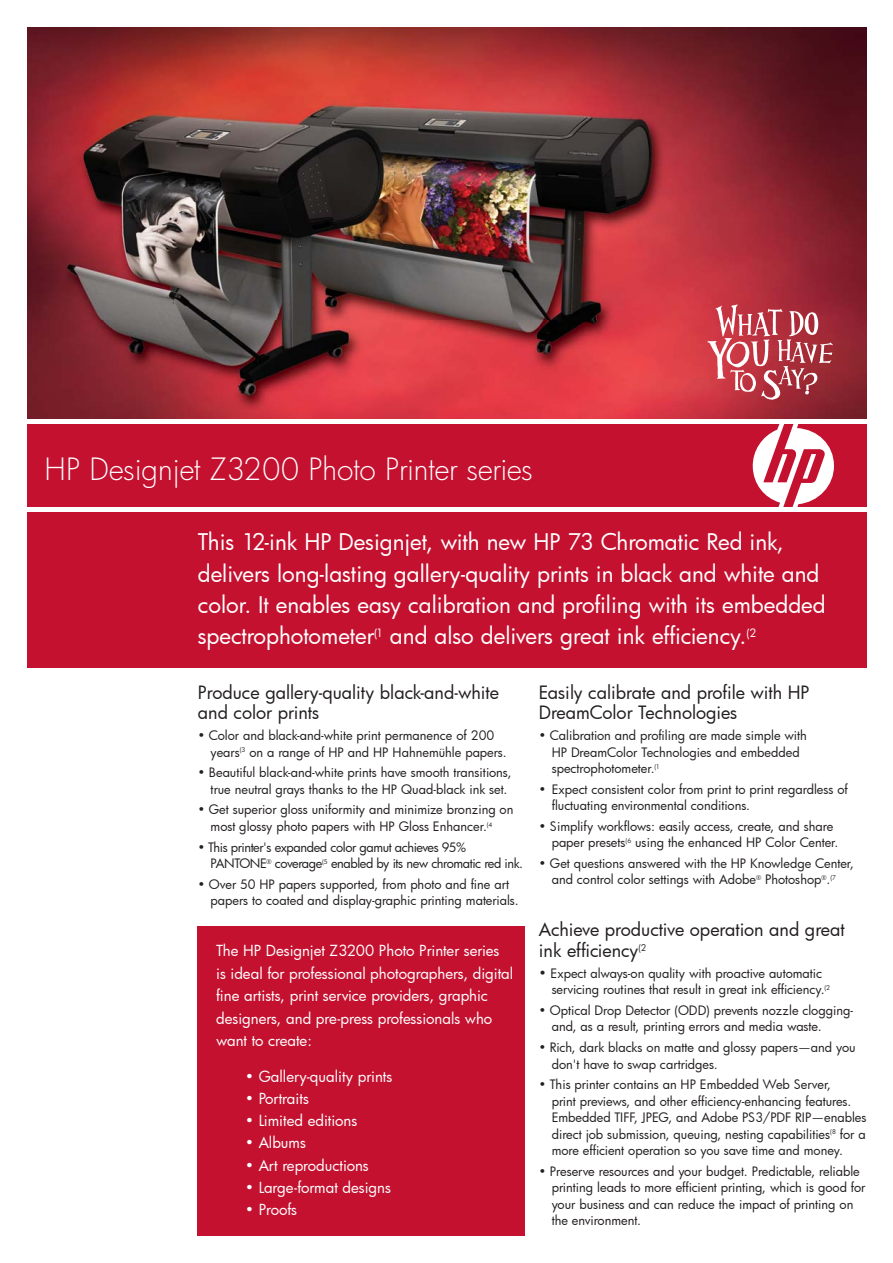
<style>
.page{position:relative;width:893px;height:1263px;background:#fff}
.page>*{position:absolute;margin:0;border:0;box-sizing:border-box;transform-origin:0 0}
.t1{font:300 29.85px "HP Futura";letter-spacing:-.005em;color:#fff}
.t2{font:22.35px/31.3px "Futura Bk";color:#fff}
.t3{font:18px/20.9px "Futura Bk";color:#231f20}
.t4{font:15px/22.4px "Futura Bk";color:#fff}
.t5{font:12.75px/16.5px "Futura Bk";color:#231f20}
.t6{font:12.75px/16.5px "Futura Bk";letter-spacing:-.03em;color:#231f20}
.s1{font-family:"Futura Hv"}
.s2{font-family:"Futura Hv";font-size:13.5px}
</style>
<div class="page">
<div style="left:197px;top:926px;width:328px;height:310px;background:#c41130"></div>
<div style="left:27px;top:512px;width:840px;height:156px;background:#c41130"></div>
<div style="left:27px;top:424px;width:840px;height:83px;background:#c41130"></div>
<svg style="left:753px;top:424px;width:81px;height:83px"></svg>
<img style="left:27px;top:28px;width:840px;height:391px">
<svg style="left:707px;top:305px;width:126px;height:95px;background:#c35b64"></svg>
<h1 class="t1" style="left:45px;top:455px;width:490px">HP Designjet Z3200 Photo Printer series</h1>
<p class="t2" style="left:198px;top:526px;width:630px">This 12-ink HP Designjet, with new HP 73 Chromatic Red ink, delivers long-lasting gallery-quality prints in black and white and color. It enables easy calibration and profiling with its embedded spectrophotometer<sup>(1</sup> and also delivers great ink efficiency.<sup>(2</sup></p>
<h3 class="t3" style="left:198px;top:681px;width:303px">Produce gallery-quality black-and-white and color prints</h3>
<p class="t5" style="left:211px;top:727px;width:297px;text-indent:-13px"><span class="s1">•</span> Color and black-and-white print permanence of 200 years<sup>(3</sup> on a range of HP and HP Hahnemühle papers.</p>
<p class="t5" style="left:211px;top:764px;width:303px;text-indent:-13px"><span class="s1">•</span> Beautiful black-and-white prints have smooth transitions, true neutral grays thanks to the HP Quad-black ink set.</p>
<p class="t5" style="left:211px;top:801px;width:304px;text-indent:-13px"><span class="s1">•</span> Get superior gloss uniformity and minimize bronzing on most glossy photo papers with HP Gloss Enhancer.<sup>(4</sup></p>
<p class="t6" style="left:211px;top:838px;width:314px;text-indent:-13px"><span class="s1">•</span> This printer's expanded color gamut achieves 95%<br>PANTONE<sup>®</sup> coverage<sup>(5</sup> enabled by its new chromatic red ink.</p>
<p class="t5" style="left:211px;top:875px;width:309px;text-indent:-13px"><span class="s1">•</span> Over 50 HP papers supported, from photo and fine art papers to coated and display-graphic printing materials.</p>
<p class="t4" style="left:216px;top:939px;width:299px">The HP Designjet Z3200 Photo Printer series<br>is ideal for professional photographers, digital fine artists, print service providers, graphic designers, and pre-press professionals who want to create:</p>
<p class="t4" style="left:245px;top:1065px;width:149px">• Gallery-quality prints</p>
<p class="t4" style="left:245px;top:1087px;width:65px">• Portraits</p>
<p class="t4" style="left:245px;top:1109px;width:114px">• Limited editions</p>
<p class="t4" style="left:245px;top:1131px;width:62px">• Albums</p>
<p class="t4" style="left:245px;top:1154px;width:125px">• Art reproductions</p>
<p class="t4" style="left:245px;top:1176px;width:147px">• Large-format designs</p>
<p class="t4" style="left:245px;top:1198px;width:54px">• Proofs</p>
<h3 class="t3" style="left:539px;top:681px;width:272px">Easily calibrate and profile with HP<br>DreamColor Technologies</h3>
<p class="t5" style="left:552px;top:727px;width:257px;text-indent:-13px"><span class="s1">•</span> Calibration and profiling are made simple with<br>HP DreamColor Technologies and embedded spectrophotometer.<sup>(1</sup></p>
<p class="t5" style="left:552px;top:781px;width:298px;text-indent:-13px"><span class="s1">•</span> Expect consistent color from print to print regardless of fluctuating environmental conditions.</p>
<p class="t5" style="left:552px;top:818px;width:288px;text-indent:-13px"><span class="s1">•</span> Simplify workflows: easily access, create, and share paper presets<sup>(6</sup> using the enhanced HP Color Center.</p>
<p class="t5" style="left:539px;top:855px;width:317px;text-align:center"><span class="s1">•</span> Get questions answered with the HP Knowledge Center, and control color settings with Adobe<sup>®</sup> Photoshop<sup>®</sup>.<sup>(7</sup></p>
<h3 class="t3" style="left:539px;top:919px;width:307px">Achieve productive operation and great ink efficiency<sup>(2</sup></h3>
<p class="t5" style="left:552px;top:965px;width:280px;text-indent:-13px"><span class="s2">•</span> Expect always-on quality with proactive automatic servicing routines that result in great ink efficiency.<sup>(2</sup></p>
<p class="t5" style="left:552px;top:1002px;width:303px;text-indent:-13px"><span class="s1">•</span> Optical Drop Detector (ODD) prevents nozzle clogging&shy;and, as a result, printing errors and media waste.</p>
<p class="t5" style="left:552px;top:1039px;width:305px;text-indent:-13px"><span class="s1">•</span> Rich, dark blacks on matte and glossy papers—and you don't have to swap cartridges.</p>
<p class="t5" style="left:552px;top:1076px;width:316px;text-indent:-13px"><span class="s1">•</span> This printer contains an HP Embedded Web Server,<br>print previews, and other efficiency-enhancing features.<br>Embedded TIFF, JPEG, and Adobe PS3/PDF RIP—enables direct job submission, queuing, nesting capabilities<sup>(8</sup> for a more efficient operation so you save time and money.</p>
<p class="t5" style="left:552px;top:1162px;width:315px;text-indent:-13px"><span class="s1">•</span> Preserve resources and your budget. Predictable, reliable printing leads to more efficient printing, which is good for your business and can reduce the impact of printing on the environment.</p>
</div>
